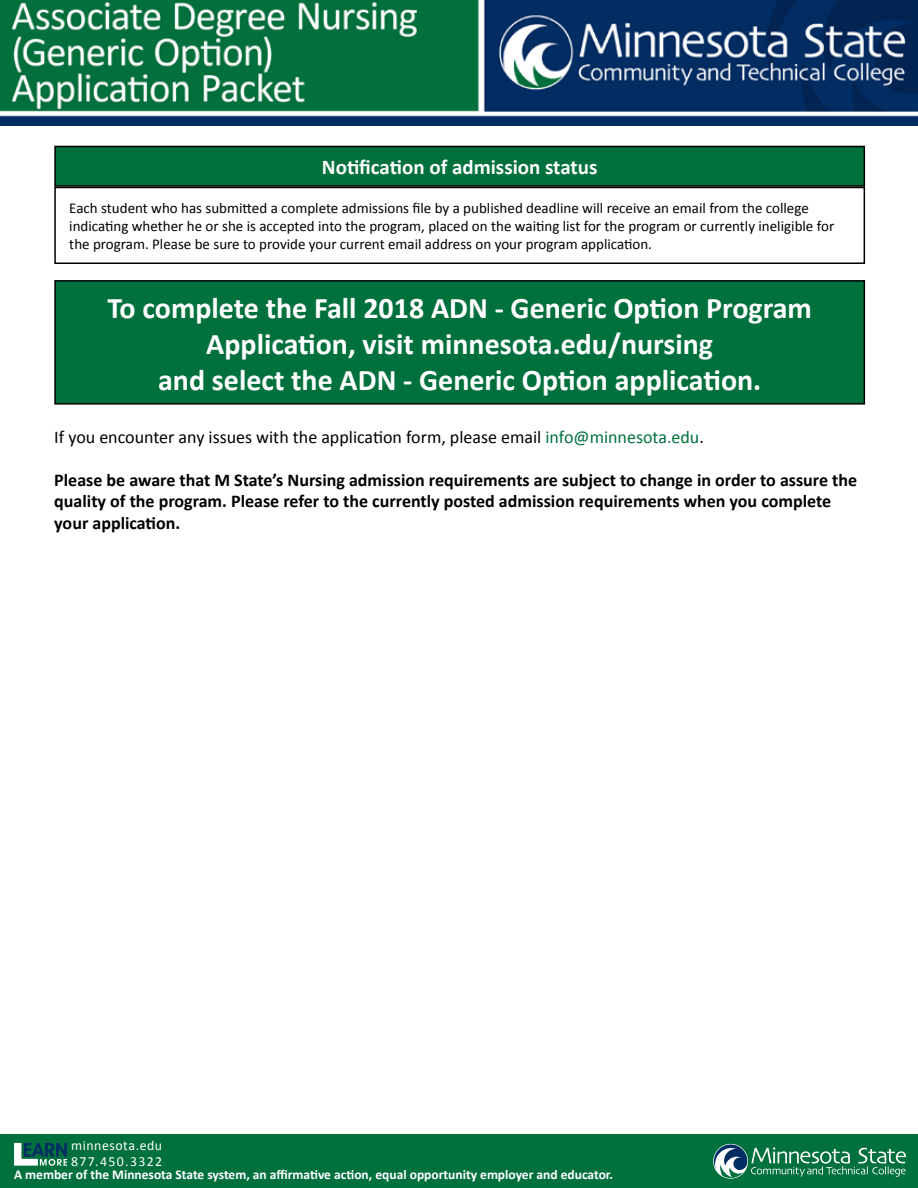
<style>
.page{position:relative;width:918px;height:1188px;background:#fff}
.page>*{position:absolute;margin:0;border:0;box-sizing:border-box;transform-origin:0 0}
.t1{font:700 30px/36px "Calibri";color:#fff;text-align:center}
.t2{font:700 21px "Calibri";color:#fff}
.t3{font:700 18px/21.6px "Calibri";color:#000}
.t4{font:18px "Calibri";color:#000}
.t5{font:15px/18px "Calibri";color:#000}
.t6{font:13.95px/15.5px "Calibri";letter-spacing:.045em;color:#fff}
.t7{font:700 13.5px "Calibri";color:#fff}
.s1{color:#00703c}
</style>
<div class="page">
<img style="left:0;top:0;width:918px;height:126px">
<div style="left:0;top:1134px;width:918px;height:54px;background:#00703c"></div>
<svg style="left:713px;top:1144px;width:35px;height:35px"></svg>
<svg style="left:714px;top:1145px;width:192px;height:33px"></svg>
<svg style="left:14px;top:1143px;width:53px;height:23px"></svg>
<div style="left:54px;top:187px;width:811px;height:77px;border:2px solid #000"></div>
<div style="left:55px;top:281px;width:809px;height:123px;background:#00703c"></div>
<div style="left:54px;top:280px;width:811px;height:125px;border:2px solid #000"></div>
<div style="left:55px;top:146px;width:809px;height:40px;background:#00703c"></div>
<div style="left:54px;top:146px;width:811px;height:41px;border:2px solid #000"></div>
<h2 class="t2" style="left:322px;top:154px;width:277px">Notification of admission status</h2>
<p class="t5" style="left:69px;top:199px;width:766px">Each student who has submitted a complete admissions file by a published deadline will receive an email from the college indicating whether he or she is accepted into the program, placed on the waiting list for the program or currently ineligible for the program. Please be sure to provide your current email address on your program application.</p>
<h1 class="t1" style="left:107px;top:290px;width:706px">To complete the Fall 2018 ADN - Generic Option Program<br>Application, visit minnesota.edu/nursing<br>and select the ADN - Generic Option application.</h1>
<p class="t4" style="left:54px;top:425px;width:651px">If you encounter any issues with the application form, please email <span class="s1">info@minnesota.edu</span>.</p>
<p class="t3" style="left:54px;top:469px;width:804px">Please be aware that M State’s Nursing admission requirements are subject to change in order to assure the quality of the program. Please refer to the currently posted admission requirements when you complete your application.</p>
<p class="t6" style="left:71px;top:1138px;width:93px">minnesota.edu<br>877.450.3322</p>
<p class="t7" style="left:14px;top:1166px;width:601px">A member of the Minnesota State system, an affirmative action, equal opportunity employer and educator.</p>
</div>
